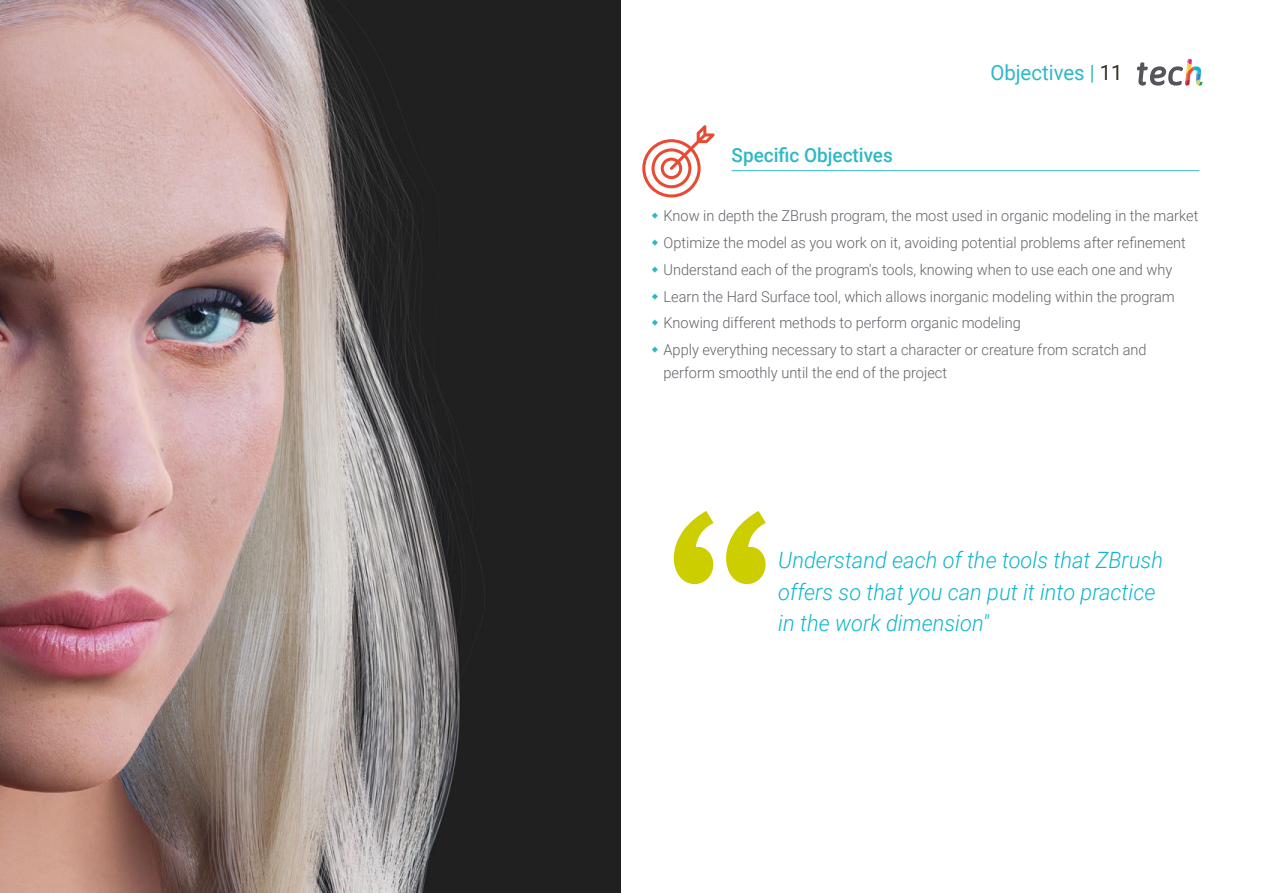
<style>
.page{position:relative;width:1263px;height:893px;background:#fff}
.page>*{position:absolute;margin:0;border:0;box-sizing:border-box;transform-origin:0 0}
.t1{font:italic 300 22.5px/31.5px "Roboto";color:#0fb6cf}
.t2{font:21px "Roboto";color:#2db8c5}
.t3{font:500 19.5px "Roboto";color:#2db8c5}
.t4{font:300 15px/26.7px "Roboto";color:#61646a}
.s1{color:#312e20}
</style>
<div class="page">
<hr style="left:732px;top:170px;width:467px;height:1px;background:#2db8c5">
<svg style="left:642px;top:125px;width:73px;height:72px"></svg>
<img style="left:0;top:0;width:621px;height:893px">
<svg style="left:1137px;top:59px;width:65px;height:27px"></svg>
<svg style="left:674px;top:511px;width:92px;height:73px"></svg>
<h3 class="t3" style="left:732px;top:142px;width:163px">Specific Objectives</h3>
<h2 class="t2" style="left:990px;top:57px;width:134px">Objectives | <span class="s1">11</span></h2>
<p class="t4" style="left:663px;top:202px;width:536px">Know in depth the ZBrush program, the most used in organic modeling in the market Optimize the model as you work on it, avoiding potential problems after refinement Understand each of the program's tools, knowing when to use each one and why Learn the Hard Surface tool, which allows inorganic modeling within the program Knowing different methods to perform organic modeling<br>Apply everything necessary to start a character or creature from scratch and</p>
<p class="t4" style="left:663px;top:358px;width:285px">perform smoothly until the end of the project</p>
<h1 class="t1" style="left:778px;top:543px;width:386px">Understand each of the tools that ZBrush offers so that you can put it into practice in the work dimension"</h1>
</div>
